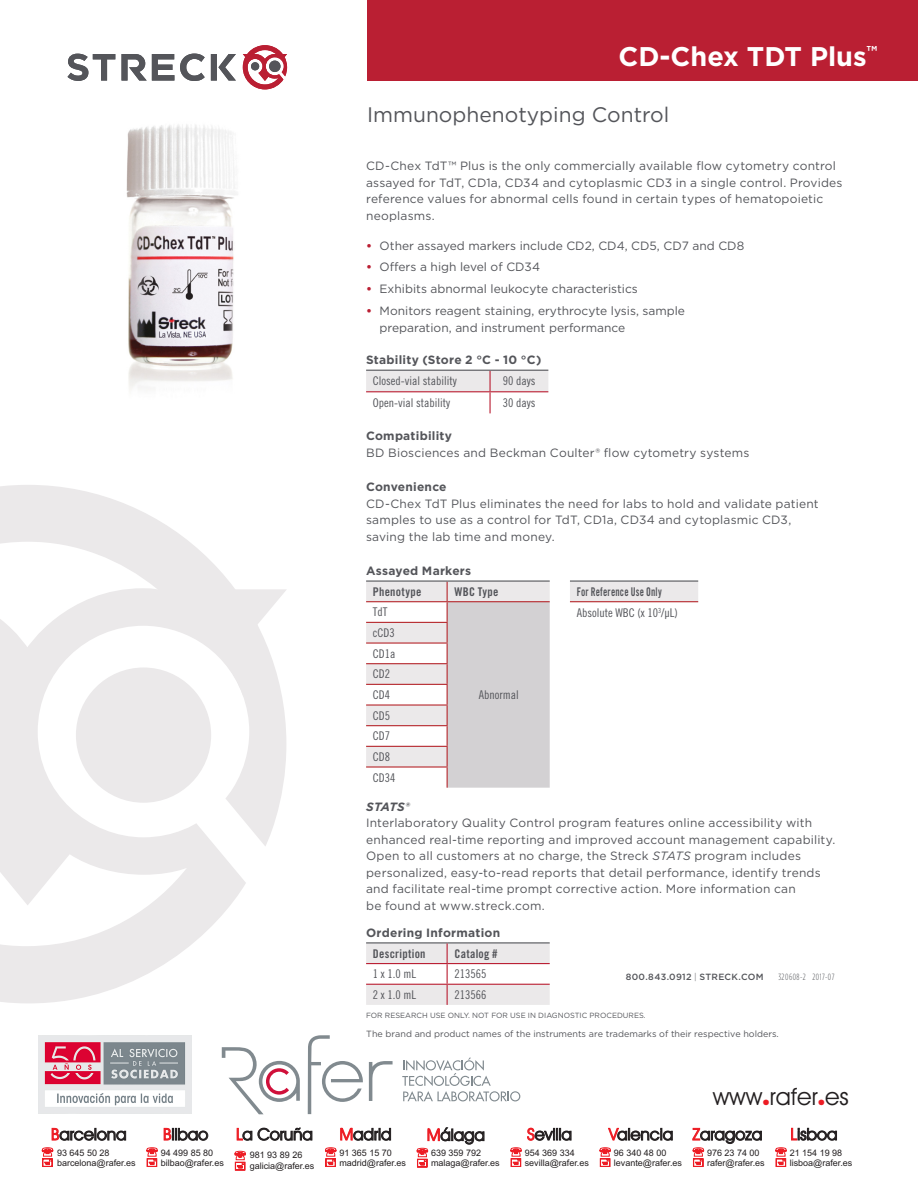
<style>
.page{position:relative;width:918px;height:1188px;background:#fff}
.page>*{position:absolute;margin:0;border:0;box-sizing:border-box;transform-origin:0 0}
.Product_Title{font:700 27px "Gotham";color:#fff}
.t1{font:23.85px "Avant Garde IT Cby BT";color:#231f20}
.t2{font:23.85px "Bahamas Heavy Plain";color:#ed1c24}
.Product_Description{font:21px "Gotham";color:#54555a}
.t3{font:16.5px "Avant Garde IT Cby BT";color:#231f20}
.Body_Copy{font:12px/16.5px "Gotham";letter-spacing:.015em;color:#54555a}
.Table_Copy{font:12px "Trade Gothic LT Std Cn 18";color:#54555a}
.Paragraph_Head{font:700 12px "Gotham";letter-spacing:.02em;color:#54555a}
.Table_Heading{font:12px "Trade Gothic LT Std Bd Cn 20";letter-spacing:.02em;color:#54555a}
.Table_Heading-2{font:12px "Trade Gothic LT Std Bd Cn 20";letter-spacing:.02em;color:#54555a;scale:.8 1}
.STATS_Paragraph_Head{font:italic 700 12px "Gotham";letter-spacing:-.015em;color:#54555a}
.t4{font:9px/10.1px "Arial";color:#231f20}
.t5{font:9px "Gotham";color:#54555a}
.t6{font:500 9px "Gotham";letter-spacing:.03em;color:#54555a}
.t7{font:300 9px "Gotham Condensed";letter-spacing:.06em;color:#54555a}
.RO_statement{font:7.5px "Gotham";color:#54555a}
.s1{color:#ed1c24}
.s2{font-style:inherit}
.s3{font-weight:700;color:#ba1f33}
.s4{font-style:italic}
.s5{font-weight:300}
</style>
<div class="page">
<div style="left:367px;top:0;width:551px;height:81px;background:#ba1f33"></div>
<svg style="left:0;top:485px;width:286px;height:518px"></svg>
<div style="left:76px;top:668px;width:135px;height:135px;background:#ebe9ea;border-radius:50%"></div>
<svg style="left:67px;top:54px;width:169px;height:27px"></svg>
<svg style="left:243px;top:45px;width:44px;height:44px"></svg>
<div style="left:269px;top:61px;width:12px;height:11px;background:#54555a;border-radius:50%"></div>
<div style="left:251px;top:62px;width:8px;height:8px;background:#54555a;border-radius:50%"></div>
<img style="left:126px;top:124px;width:112px;height:266px">
<div style="left:366px;top:371px;width:182px;height:20px;background:#ebe9ea"></div>
<hr style="left:489px;top:371px;width:2px;height:20px;background:#ba1f33">
<hr style="left:366px;top:391px;width:124px;height:1px;background:#ba1f33">
<hr style="left:490px;top:391px;width:58px;height:1px;background:#ba1f33">
<hr style="left:489px;top:392px;width:2px;height:21px;background:#ba1f33">
<hr style="left:366px;top:370px;width:124px;height:1px;background:#54555a">
<hr style="left:490px;top:370px;width:58px;height:1px;background:#54555a">
<svg style="left:366px;top:582px;width:332px;height:184px"></svg>
<hr style="left:366px;top:601px;width:81px;height:1px;background:#b6282d">
<hr style="left:570px;top:601px;width:128px;height:1px;background:#b6282d">
<hr style="left:366px;top:622px;width:82px;height:1px;background:#b6282d">
<hr style="left:366px;top:642px;width:82px;height:2px;background:#b6282d">
<hr style="left:366px;top:663px;width:82px;height:1px;background:#b6282d">
<hr style="left:366px;top:684px;width:82px;height:1px;background:#b6282d">
<hr style="left:366px;top:704px;width:82px;height:2px;background:#b6282d">
<hr style="left:366px;top:725px;width:82px;height:1px;background:#b6282d">
<hr style="left:366px;top:746px;width:82px;height:1px;background:#b6282d">
<svg style="left:447px;top:582px;width:103px;height:206px;background:#d5d1d3"></svg>
<hr style="left:366px;top:766px;width:82px;height:2px;background:#b6282d">
<hr style="left:366px;top:580px;width:81px;height:2px;background:#54555a">
<hr style="left:447px;top:580px;width:103px;height:2px;background:#54555a">
<hr style="left:570px;top:580px;width:128px;height:2px;background:#54555a">
<hr style="left:366px;top:942px;width:81px;height:1px;background:#54555a">
<hr style="left:447px;top:942px;width:103px;height:1px;background:#54555a">
<svg style="left:366px;top:943px;width:184px;height:62px"></svg>
<svg style="left:402px;top:1057px;width:118px;height:44px"></svg>
<svg style="left:308px;top:1035px;width:55px;height:79px"></svg>
<svg style="left:369px;top:1061px;width:24px;height:40px"></svg>
<svg style="left:222px;top:1047px;width:78px;height:67px"></svg>
<img style="left:38px;top:1035px;width:153px;height:78px">
<h3 class="t3" style="left:51px;top:1128px;width:77px"><span class="s1">B</span>arcelona</h3>
<p class="t4" style="left:57px;top:1148px;width:80px">93 645 50 28 barcelona@rafer.es</p>
<h3 class="t3" style="left:163px;top:1128px;width:47px"><span class="s1">B</span>ilbao</h3>
<p class="t4" style="left:161px;top:1148px;width:65px">94 499 85 80 bilbao@rafer.es</p>
<h3 class="t3" style="left:236px;top:1128px;width:78px"><span class="s1">L</span>a Coruña</h3>
<p class="t4" style="left:250px;top:1150px;width:66px;line-height:11.1px">981 <span class="s2">93 89 26 </span>galicia@rafer.es</p>
<p class="Product_Title" style="left:619px;top:39px;width:260px">CD-Chex TDT Plus<sup>™</sup></p>
<p class="Product_Description" style="left:367px;top:101px;width:304px">Immunophenotyping Control</p>
<p class="Body_Copy" style="left:366px;top:157px;width:478px">CD-Chex TdT™ Plus is the only commercially available flow cytometry control assayed for TdT, CD1a, CD34 and cytoplasmic CD3 in a single control. Provides reference values for abnormal cells found in certain types of hematopoietic neoplasms.</p>
<p class="Body_Copy" style="left:366px;top:237px;width:380px"><span class="s3">•</span> Other assayed markers include CD2, CD4, CD5, CD7 and CD8</p>
<p class="Body_Copy" style="left:366px;top:259px;width:175px"><span class="s3">•</span> Offers a high level of CD34</p>
<p class="Body_Copy" style="left:366px;top:281px;width:273px"><span class="s3">•</span> Exhibits abnormal leukocyte characteristics</p>
<p class="Body_Copy" style="left:380px;top:303px;width:307px;text-indent:-14px"><span class="s3">•</span> Monitors reagent staining, erythrocyte lysis, sample preparation, and instrument performance</p>
<p class="Paragraph_Head" style="left:366px;top:352px;width:177px">Stability (Store 2 °C - 10 °C)</p>
<p class="Table_Copy" style="left:373px;top:374px;width:85px">Closed-vial stability</p>
<p class="Table_Copy" style="left:503px;top:374px;width:34px">90 days</p>
<p class="Table_Copy" style="left:373px;top:396px;width:79px">Open-vial stability</p>
<p class="Table_Copy" style="left:503px;top:396px;width:34px">30 days</p>
<p class="Paragraph_Head" style="left:366px;top:428px;width:87px">Compatibility</p>
<p class="Body_Copy" style="left:366px;top:444px;width:385px">BD Biosciences and Beckman Coulter® flow cytometry systems</p>
<p class="Paragraph_Head" style="left:366px;top:479px;width:82px">Convenience</p>
<p class="Body_Copy" style="left:366px;top:495px;width:454px">CD-Chex TdT Plus eliminates the need for labs to hold and validate patient samples to use as a control for TdT, CD1a, CD34 and cytoplasmic CD3, saving the lab time and money.</p>
<p class="Paragraph_Head" style="left:366px;top:563px;width:107px">Assayed Markers</p>
<p class="Table_Heading" style="left:373px;top:584px;width:50px">Phenotype</p>
<p class="Table_Heading" style="left:454px;top:584px;width:46px">WBC Type</p>
<p class="Table_Heading-2" style="left:577px;top:584px;width:108px">For Reference Use Only</p>
<p class="Table_Copy" style="left:373px;top:605px;width:16px">TdT</p>
<p class="Table_Copy" style="left:577px;top:605px;width:103px">Absolute WBC (x 10<sup>3</sup>/µL)</p>
<p class="Table_Copy" style="left:373px;top:626px;width:23px">cCD3</p>
<p class="Table_Copy" style="left:373px;top:646px;width:24px">CD1a</p>
<p class="Table_Copy" style="left:373px;top:667px;width:19px">CD2</p>
<p class="Table_Copy" style="left:373px;top:688px;width:19px">CD4</p>
<p class="Table_Copy" style="left:479px;top:688px;width:41px">Abnormal</p>
<p class="Table_Copy" style="left:373px;top:708px;width:19px">CD5</p>
<p class="Table_Copy" style="left:373px;top:729px;width:19px">CD7</p>
<p class="Table_Copy" style="left:373px;top:750px;width:19px">CD8</p>
<p class="Table_Copy" style="left:373px;top:771px;width:24px">CD34</p>
<p class="STATS_Paragraph_Head" style="left:366px;top:799px;width:45px">STATS®</p>
<p class="Body_Copy" style="left:366px;top:815px;width:471px">Interlaboratory Quality Control program features online accessibility with enhanced real-time reporting and improved account management capability.<br>Open to all customers at no charge, the Streck <span class="s4">STATS</span> program includes personalized, easy-to-read reports that detail performance, identify trends and facilitate real-time prompt corrective action. More information can<br>be found at www.streck.com.</p>
<p class="Paragraph_Head" style="left:366px;top:925px;width:136px">Ordering Information</p>
<p class="Table_Heading" style="left:373px;top:946px;width:54px">Description</p>
<p class="Table_Heading" style="left:454px;top:946px;width:45px">Catalog #</p>
<p class="Table_Copy" style="left:373px;top:967px;width:45px">1 x 1.0 mL</p>
<p class="Table_Copy" style="left:454px;top:967px;width:33px">213565</p>
<p class="Table_Copy" style="left:373px;top:988px;width:45px">2 x 1.0 mL</p>
<p class="Table_Copy" style="left:454px;top:988px;width:33px">213566</p>
<p class="RO_statement" style="left:366px;top:1011px;width:281px">FOR RESEARCH USE ONLY. NOT FOR USE IN DIAGNOSTIC PROCEDURES.</p>
<p class="t6" style="left:626px;top:971px;width:139px">800.843.0912 <span class="s5">|</span> STRECK.COM</p>
<p class="t7" style="left:778px;top:972px;width:58px">320608-2 2017-07</p>
<p class="t5" style="left:366px;top:1028px;width:414px">The brand and product names of the instruments are trademarks of their respective holders.</p>
<h2 class="t1" style="left:713px;top:1089px;width:138px">www rafer es</h2>
<h2 class="t2" style="left:762px;top:1083px;width:9px">.</h2>
<h2 class="t2" style="left:818px;top:1083px;width:9px">.</h2>
<h3 class="t3" style="left:427px;top:1129px;width:60px"><span class="s1">M</span>álaga</h3>
<p class="t4" style="left:431px;top:1149px;width:70px">639 359 792 malaga@rafer.es</p>
<h3 class="t3" style="left:527px;top:1128px;width:46px"><span class="s1">S</span>evilla</h3>
<h3 class="t3" style="left:609px;top:1128px;width:66px"><span class="s1">V</span>alencia</h3>
<p class="t4" style="left:614px;top:1148px;width:70px">96 340 48 00 levante@rafer.es</p>
<h3 class="t3" style="left:340px;top:1128px;width:53px"><span class="s1">M</span>adrid</h3>
<p class="t4" style="left:339px;top:1148px;width:68px">91 365 15 70 madrid@rafer.es</p>
<p class="t4" style="left:525px;top:1148px;width:66px">954 369 334 sevilla@rafer.es</p>
<h3 class="t3" style="left:693px;top:1128px;width:71px"><span class="s1">Z</span>aragoza</h3>
<p class="t4" style="left:707px;top:1148px;width:59px">976 23 74 00 rafer@rafer.es</p>
<h3 class="t3" style="left:790px;top:1128px;width:48px"><span class="s1">L</span>isboa</h3>
<p class="t4" style="left:790px;top:1148px;width:64px">21 154 19 98 lisboa@rafer.es</p>
</div>
